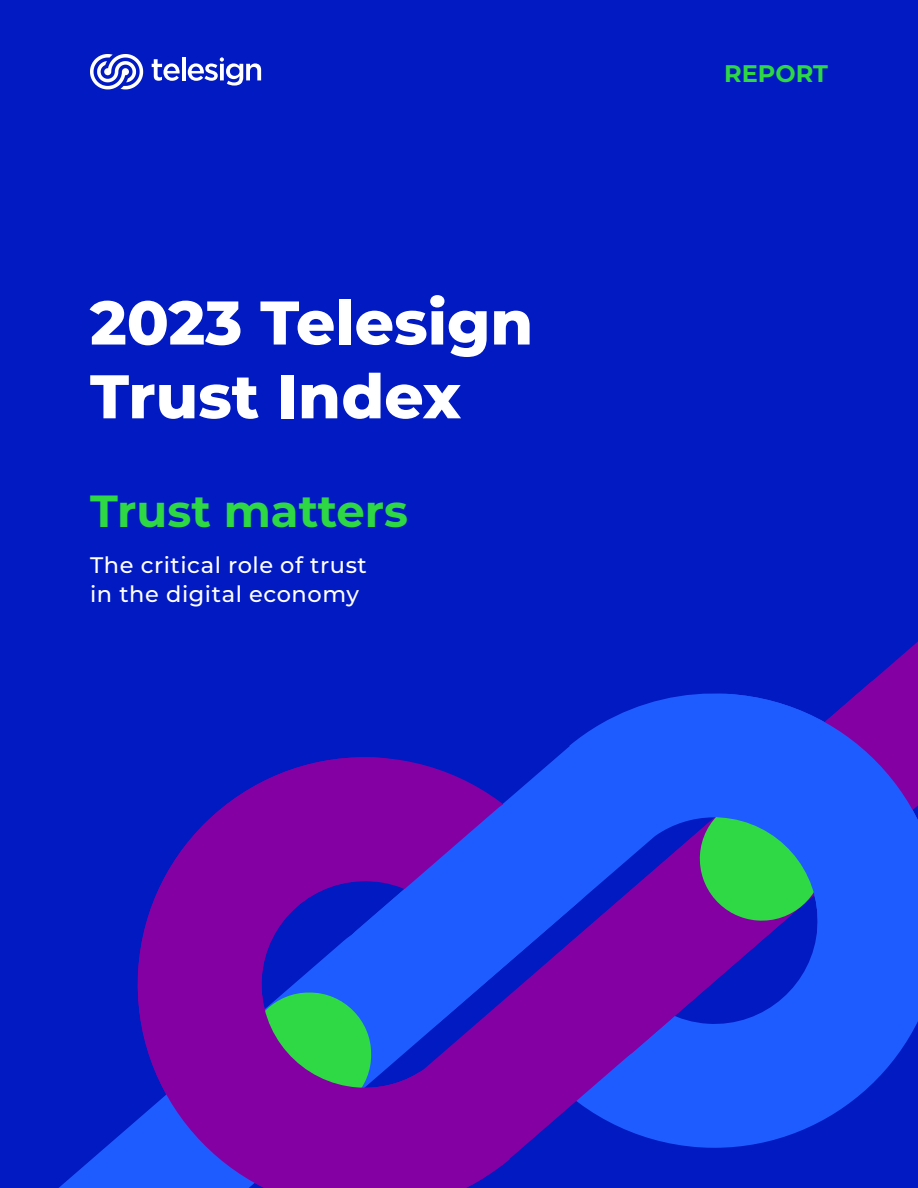
<style>
.page{position:relative;width:918px;height:1188px;background:#011ac2}
.page>*{position:absolute;margin:0;border:0;box-sizing:border-box;transform-origin:0 0}
.t1{font:800 61.5px/73.8px "Montserrat";color:#fff}
.t2{font:700 45px "Montserrat";color:#2ed845}
.t3{font:700 24px "Montserrat";color:#2ed845}
.t4{font:500 22.5px "Montserrat";letter-spacing:.025em;color:#fff}
</style>
<div class="page">
<svg style="left:523px;top:785px;width:366px;height:363px;fill:#1f5cff"></svg>
<svg style="left:518px;top:787px;width:89px;height:365px"></svg>
<svg style="left:525px;top:641px;width:393px;height:425px"></svg>
<svg style="left:59px;top:1126px;width:71px;height:62px"></svg>
<svg style="left:661px;top:692px;width:257px;height:301px;background:#324fd2"></svg>
<svg style="left:130px;top:757px;width:388px;height:431px;fill:#8500a3"></svg>
<svg style="left:152px;top:59px;width:28px;height:22px"></svg>
<hr style="left:182px;top:57px;width:4px;height:23px;background:#fff">
<svg style="left:188px;top:57px;width:73px;height:29px"></svg>
<svg style="left:90px;top:54px;width:53px;height:35px"></svg>
<p class="t1" style="left:90px;top:282px;width:445px">2023 Telesign<br>Trust Index</p>
<p class="t2" style="left:90px;top:478px;width:320px">Trust matters</p>
<p class="t4" style="left:90px;top:549px;width:278px">The critical role of trust</p>
<p class="t4" style="left:90px;top:578px;width:271px">in the digital economy</p>
<p class="t3" style="left:724px;top:56px;width:105px">REPORT</p>
</div>
